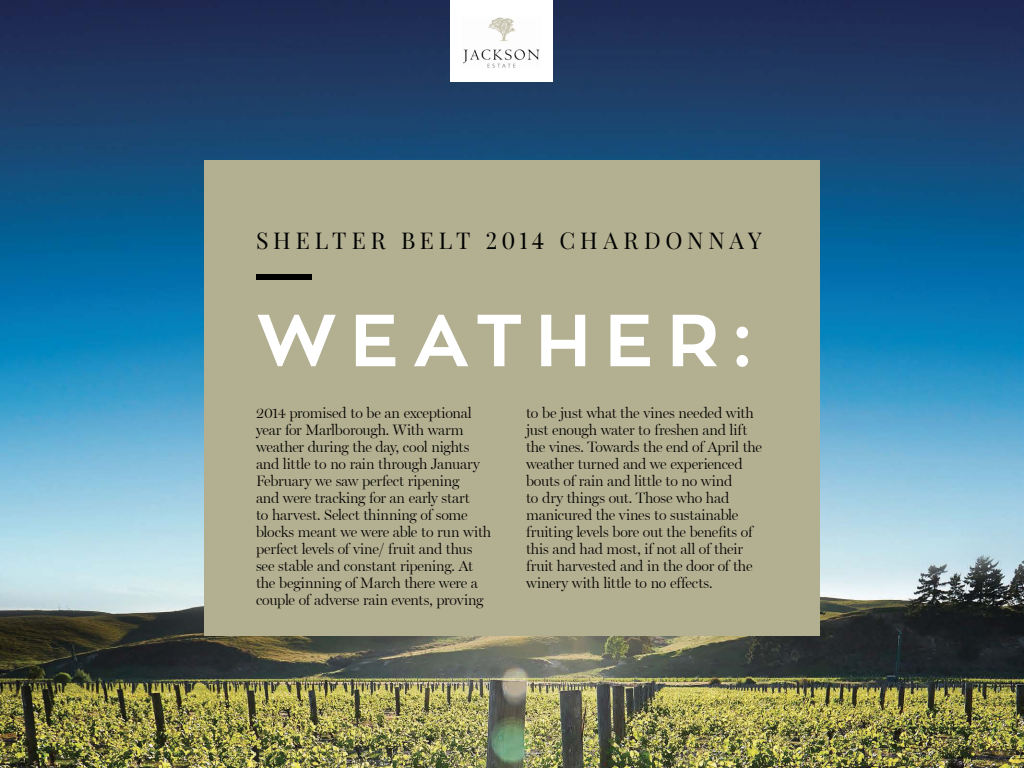
<style>
.page{position:relative;width:1024px;height:768px;background:#fff}
.page>*{position:absolute;margin:0;border:0;box-sizing:border-box;transform-origin:0 0}
.t1{font:700 73px "Zona Pro";letter-spacing:.185em;color:#fff}
.t2{font:23.1px "Playfair Display";letter-spacing:.205em;color:#000}
.t3{font:300 15px/17px "Miller Display";letter-spacing:-.005em;color:#000}
</style>
<div class="page">
<img style="left:0;top:0;width:1024px;height:768px">
<div style="left:204px;top:160px;width:616px;height:476px;background:#b3b091"></div>
<div style="left:256px;top:274px;width:56px;height:6px;background:#000"></div>
<div style="left:450px;top:0;width:103px;height:81px;background:#fff"></div>
<img style="left:463px;top:17px;width:77px;height:51px">
<p class="t2" style="left:256px;top:226px;width:507px">SHELTER BELT 2014 CHARDONNAY</p>
<p class="t1" style="left:256px;top:293px;width:497px">WEATHER:</p>
<p class="t3" style="left:256px;top:404px;width:237px">2014 promised to be an exceptional year for Marlborough. With warm weather during the day, cool nights and little to no rain through January February we saw perfect ripening<br>and were tracking for an early start<br>to harvest. Select thinning of some blocks meant we were able to run with perfect levels of vine/ fruit and thus see stable and constant ripening. At the beginning of March there were a couple of adverse rain events, proving</p>
<p class="t3" style="left:526px;top:404px;width:238px">to be just what the vines needed with just enough water to freshen and lift the vines. Towards the end of April the weather turned and we experienced bouts of rain and little to no wind<br>to dry things out. Those who had manicured the vines to sustainable fruiting levels bore out the benefits of this and had most, if not all of their fruit harvested and in the door of the winery with little to no effects.</p>
</div>
